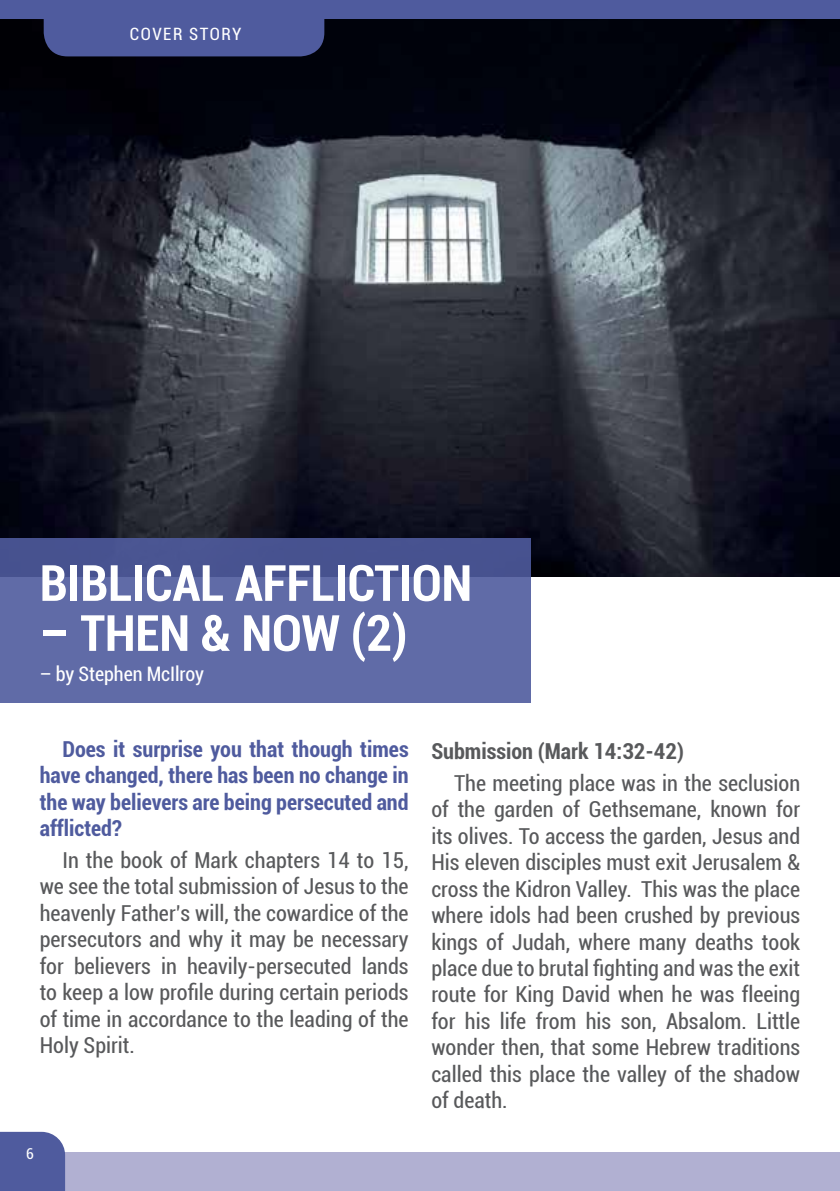
<style>
.page{position:relative;width:840px;height:1191px;background:#fff}
.page>*{position:absolute;margin:0;border:0;box-sizing:border-box;transform-origin:0 0}
.t1{font:700 condensed 50px "Roboto";letter-spacing:-.005em;color:#fff}
.t2{font:condensed 22px/26.4px "Roboto";color:#58595b;text-align:justify}
.t3{font:700 condensed 22px/26.4px "Roboto";color:#4f5b9e;text-align:justify}
.t4{font:700 condensed 22px "Roboto";color:#58595b}
.t5{font:condensed 20px "Roboto";letter-spacing:-.005em;color:#fff}
.t6{font:condensed 17px "Roboto";letter-spacing:.09em;color:#fff}
.t7{font:condensed 15px "Roboto";color:#fff}
</style>
<div class="page">
<img style="left:0;top:19px;width:839px;height:557px">
<div style="left:0;top:0;width:839px;height:19px;background:#4f5b9e"></div>
<div style="left:42px;top:1152px;width:797px;height:39px;background:#b1b0d2"></div>
<div style="left:0;top:1131px;width:65px;height:60px;background:#4f5b9e"></div>
<div style="left:44px;top:19px;width:280px;height:37px;background:#4f5b9e"></div>
<div style="left:0;top:538px;width:530px;height:165px;background:linear-gradient(to bottom,#4d5895,#6873ae)"></div>
<p class="t6" style="left:130px;top:22px;width:113px">COVER STORY</p>
<h1 class="t1" style="left:40px;top:548px;width:433px">BIBLICAL AFFLICTION</h1>
<h1 class="t1" style="left:40px;top:598px;width:369px">– THEN &amp; NOW (2)</h1>
<p class="t5" style="left:40px;top:659px;width:166px">– by Stephen McIlroy</p>
<p class="t3" style="left:40px;top:735px;width:370px;text-indent:23px">Does it surprise you that though times have changed, there has been no change in the way believers are being persecuted and afflicted?</p>
<p class="t2" style="left:40px;top:846px;width:370px;text-indent:23px">In the book of Mark chapters 14 to 15, we see the total submission of Jesus to the heavenly Father’s will, the cowardice of the persecutors and why it may be necessary for believers in heavily-persecuted lands to keep a low profile during certain periods of time in accordance to the leading of the Holy Spirit.</p>
<p class="t7" style="left:26px;top:1143px;width:9px">6</p>
<p class="t4" style="left:431px;top:735px;width:254px">Submission (Mark 14:32-42)</p>
<p class="t2" style="left:431px;top:769px;width:370px;text-indent:23px">The meeting place was in the seclusion of the garden of Gethsemane, known for its olives. To access the garden, Jesus and His eleven disciples must exit Jerusalem &amp; cross the Kidron Valley. This was the place where idols had been crushed by previous kings of Judah, where many deaths took place due to brutal fighting and was the exit route for King David when he was fleeing for his life from his son, Absalom. Little wonder then, that some Hebrew traditions called this place the valley of the shadow of death.</p>
</div>
